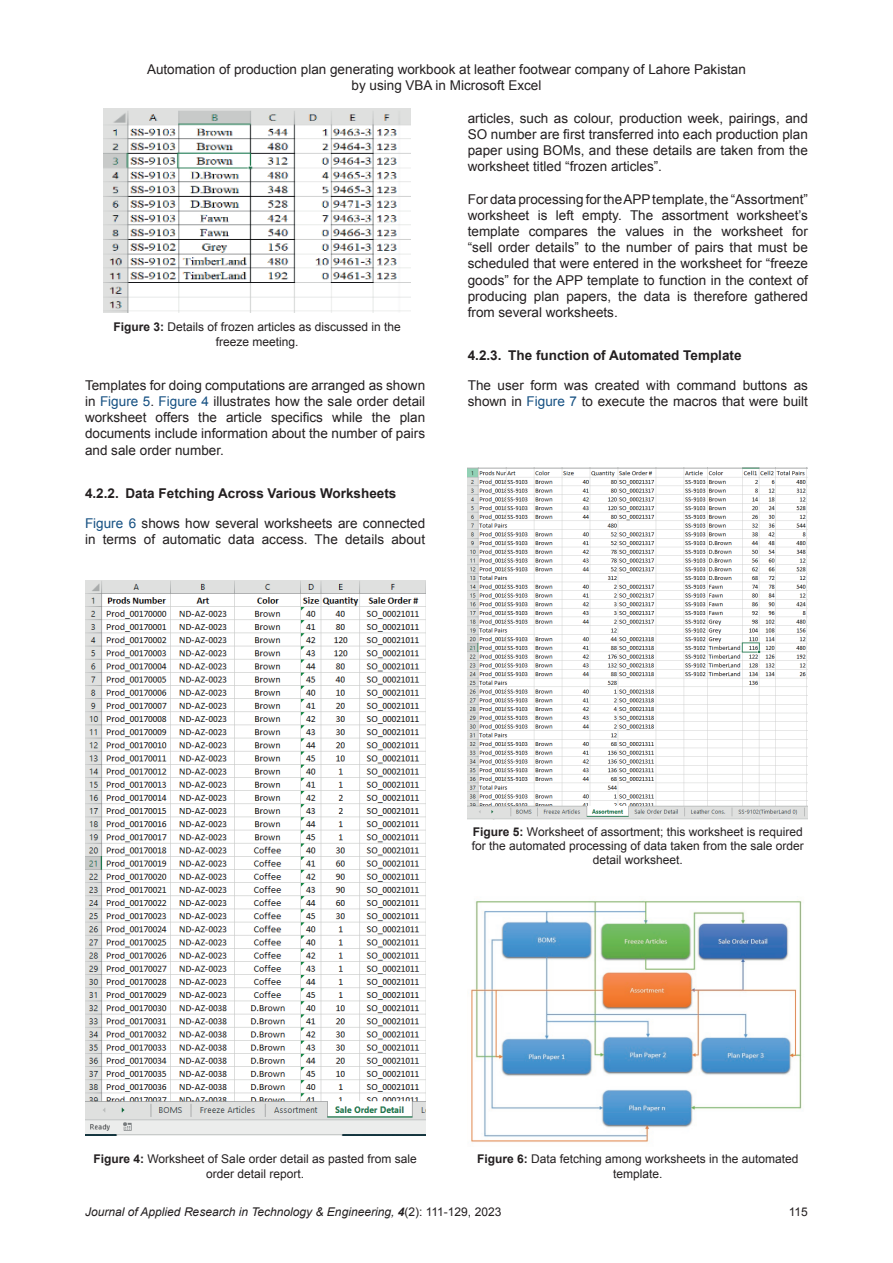
<style>
.page{position:relative;width:893px;height:1263px;background:#fff}
.page>*{position:absolute;margin:0;border:0;box-sizing:border-box;transform-origin:0 0}
.JARTE_Normal{font:13.5px/16.2px "Arial";color:#231f20;text-align:justify}
.t1{font:700 13.5px "Arial";color:#231f20}
.JARE_Figure_Caption{font:12px/14.4px "Arial";color:#231f20;text-align:center}
.t2{font:italic 12px "Arial";color:#231f20}
.s1{font-weight:700}
.s2{color:#155082}
.s3{font-style:normal}
</style>
<div class="page">
<img style="left:104px;top:108px;width:307px;height:204px">
<img style="left:85px;top:580px;width:340px;height:555px">
<img style="left:468px;top:468px;width:340px;height:351px">
<img style="left:471px;top:900px;width:331px;height:242px">
<p class="JARTE_Normal" style="left:147px;top:61px;width:600px;text-align:center">Automation of production plan generating workbook at leather footwear company of Lahore Pakistan by using VBA in Microsoft Excel</p>
<p class="JARE_Figure_Caption" style="left:114px;top:320px;width:289px"><span class="s1">Figure 3:</span> Details of frozen articles as discussed in the freeze meeting.</p>
<p class="JARTE_Normal" style="left:85px;top:377px;width:342px">Templates for doing computations are arranged as shown in <span class="s2">Figure 5</span>. <span class="s2">Figure 4</span> illustrates how the sale order detail worksheet offers the article specifics while the plan documents include information about the number of pairs and sale order number.</p>
<p class="t1" style="left:85px;top:484px;width:313px">4.2.2. Data Fetching Across Various Worksheets</p>
<p class="JARTE_Normal" style="left:85px;top:515px;width:342px"><span class="s2">Figure 6</span> shows how several worksheets are connected in terms of automatic data access. The details about</p>
<p class="JARTE_Normal" style="left:468px;top:110px;width:342px">articles, such as colour, production week, pairings, and SO number are first transferred into each production plan paper using BOMs, and these details are taken from the worksheet titled “frozen articles”.</p>
<p class="JARTE_Normal" style="left:468px;top:191px;width:342px">For data processing for the APP template, the “Assortment” worksheet is left empty. The assortment worksheet’s template compares the values in the worksheet for “sell order details” to the number of pairs that must be scheduled that were entered in the worksheet for “freeze goods” for the APP template to function in the context of producing plan papers, the data is therefore gathered from several worksheets.</p>
<p class="t1" style="left:468px;top:346px;width:275px">4.2.3. The function of Automated Template</p>
<p class="JARTE_Normal" style="left:468px;top:377px;width:342px">The user form was created with command buttons as shown in <span class="s2">Figure 7</span> to execute the macros that were built</p>
<p class="JARE_Figure_Caption" style="left:472px;top:824px;width:334px"><span class="s1">Figure 5:</span> Worksheet of assortment; this worksheet is required for the automated processing of data taken from the sale order detail worksheet.</p>
<p class="JARE_Figure_Caption" style="left:93px;top:1152px;width:325px"><span class="s1">Figure 4:</span> Worksheet of Sale order detail as pasted from sale order detail report.</p>
<p class="JARE_Figure_Caption" style="left:477px;top:1152px;width:323px"><span class="s1">Figure 6:</span> Data fetching among worksheets in the automated template.</p>
<p class="t2" style="left:85px;top:1204px;width:418px">Journal of Applied Research in Technology &amp; Engineering, <span class="s1">4</span><span class="s3">(2): 111-129, 2023</span></p>
<p class="JARE_Figure_Caption" style="left:789px;top:1205px;width:21px">115</p>
</div>
